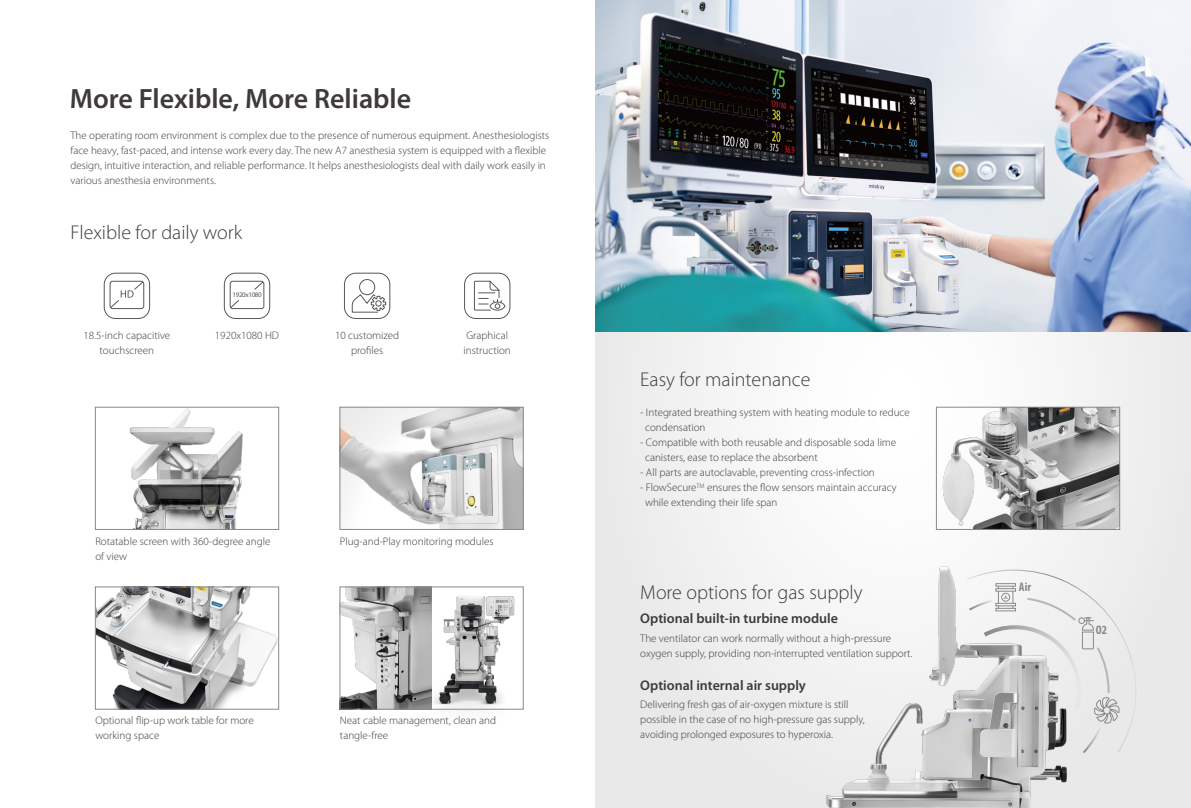
<style>
.page{position:relative;width:1191px;height:808px;background:#fff}
.page>*{position:absolute;margin:0;border:0;box-sizing:border-box;transform-origin:0 0}
.t1{font:600 28px "Myriad Pro";color:#3e3a39}
.t2{font:300 20px "Myriad Pro";color:#3e3a39}
.t3{font:600 14px "Myriad Pro";color:#3e3a39}
.t4{font:700 condensed 12.5px "Myriad Pro";color:#898989}
.t5{font:300 11px/15px "Myriad Pro";color:#3e3a39}
.t6{font:7px "Myriad Pro";letter-spacing:-.05em;color:#595757}
</style>
<div class="page">
<div style="left:595px;top:0;width:596px;height:808px;background:linear-gradient(to right,#f3f3f3,#f5f5f5)"></div>
<svg style="left:109px;top:281px;width:35px;height:28px"></svg>
<div style="left:104px;top:273px;width:46px;height:46px;border:1px solid #595757;border-radius:11px"></div>
<div style="left:230px;top:281px;width:34px;height:28px;border:1px solid #595757;border-radius:2px"></div>
<svg style="left:253px;top:281px;width:11px;height:10px"></svg>
<svg style="left:229px;top:299px;width:11px;height:10px"></svg>
<div style="left:224px;top:273px;width:46px;height:46px;border:1px solid #595757;border-radius:11px"></div>
<div style="left:344px;top:273px;width:46px;height:46px;border:1px solid #595757;border-radius:11px"></div>
<svg style="left:351px;top:293px;width:35px;height:20px"></svg>
<div style="left:359px;top:279px;width:16px;height:16px;border:1px solid #595757;border-radius:50%"></div>
<img style="left:431px;top:588px;width:84px;height:120px">
<div style="left:464px;top:273px;width:46px;height:46px;border:1px solid #595757;border-radius:11px"></div>
<svg style="left:473px;top:280px;width:33px;height:31px"></svg>
<img style="left:762px;top:564px;width:342px;height:244px">
<svg style="left:965px;top:569px;width:171px;height:186px"></svg>
<img style="left:341px;top:409px;width:181px;height:119px">
<div style="left:339px;top:407px;width:185px;height:123px;border:1px solid #898989"></div>
<svg style="left:938px;top:409px;width:180px;height:119px"></svg>
<div style="left:936px;top:407px;width:184px;height:123px;border:1px solid #898989"></div>
<img style="left:341px;top:588px;width:90px;height:120px">
<div style="left:339px;top:586px;width:185px;height:124px;border:1px solid #898989"></div>
<img style="left:97px;top:588px;width:180px;height:120px">
<div style="left:95px;top:586px;width:184px;height:124px;border:1px solid #898989"></div>
<img style="left:129px;top:409px;width:114px;height:119px">
<div style="left:95px;top:407px;width:184px;height:123px;border:1px solid #898989"></div>
<img style="left:595px;top:0;width:596px;height:332px">
<h1 class="t1" style="left:70px;top:81px;width:343px">More Flexible, More Reliable</h1>
<p class="t5" style="left:71px;top:128px;width:480px">The operating room environment is complex due to the presence of numerous equipment. Anesthesiologists face heavy, fast-paced, and intense work every day. The new A7 anesthesia system is equipped with a flexible design, intuitive interaction, and reliable performance. It helps anesthesiologists deal with daily work easily in various anesthesia environments.</p>
<h2 class="t2" style="left:71px;top:221px;width:173px">Flexible for daily work</h2>
<p class="t5" style="left:83px;top:328px;width:88px;text-align:center">18.5-inch capacitive touchscreen</p>
<p class="t6" style="left:232px;top:291px;width:31px">1920x1080</p>
<p class="t5" style="left:215px;top:328px;width:66px">1920x1080 HD</p>
<p class="t5" style="left:335px;top:328px;width:66px;text-align:center">10 customized profiles</p>
<p class="t5" style="left:463px;top:328px;width:49px">Graphical instruction</p>
<p class="t5" style="left:95px;top:534px;width:177px">Rotatable screen with 360-degree angle of view</p>
<p class="t5" style="left:340px;top:534px;width:155px">Plug-and-Play monitoring modules</p>
<p class="t5" style="left:95px;top:713px;width:160px">Optional flip-up work table for more working space</p>
<p class="t5" style="left:340px;top:713px;width:158px">Neat cable management, clean and tangle-free</p>
<h2 class="t2" style="left:640px;top:368px;width:172px">Easy for maintenance</h2>
<p class="t5" style="left:645px;top:405px;width:266px;text-indent:-5px">- Integrated breathing system with heating module to reduce condensation</p>
<p class="t5" style="left:645px;top:435px;width:253px;text-indent:-5px">- Compatible with both reusable and disposable soda lime canisters, ease to replace the absorbent</p>
<p class="t5" style="left:640px;top:465px;width:236px">- All parts are autoclavable, preventing cross-infection</p>
<p class="t5" style="left:645px;top:480px;width:253px;text-indent:-5px">- FlowSecure<sup>TM</sup> ensures the flow sensors maintain accuracy while extending their life span</p>
<h2 class="t2" style="left:640px;top:581px;width:224px">More options for gas supply</h2>
<p class="t3" style="left:640px;top:610px;width:199px">Optional built-in turbine module</p>
<p class="t5" style="left:640px;top:631px;width:274px">The ventilator can work normally without a high-pressure oxygen supply, providing non-interrupted ventilation support.</p>
<p class="t3" style="left:640px;top:676px;width:167px">Optional internal air supply</p>
<p class="t5" style="left:640px;top:696px;width:226px">Delivering fresh gas of air-oxygen mixture is still possible in the case of no high-pressure gas supply, avoiding prolonged exposures to hyperoxia.</p>
<p class="t4" style="left:1019px;top:579px;width:14px">Air</p>
<p class="t4" style="left:1095px;top:622px;width:13px">O2</p>
</div>
